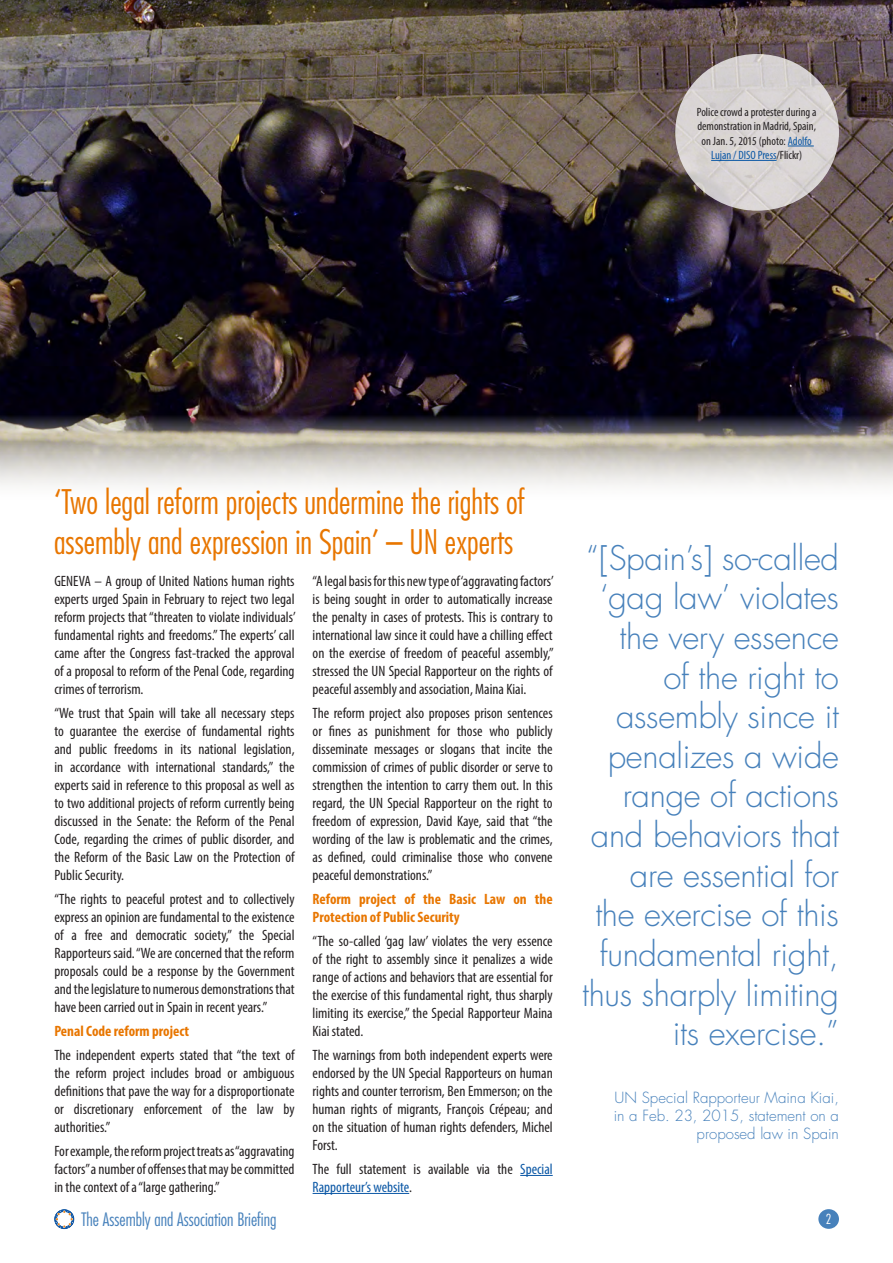
<style>
.page{position:relative;width:893px;height:1263px;background:#fff}
.page>*{position:absolute;margin:0;border:0;box-sizing:border-box;transform-origin:0 0}
.Newsletter_pull_quot{font:300 33px/39.6px "Futura LT";letter-spacing:-.01em;color:#4781bb;text-align:right}
.t1{font:300 condensed 33px/39.6px "Futura LT";color:#e87600}
.t2{font:300 condensed 18px "Futura LT";color:#4781bb}
.Newsletter_text{font:condensed 15px/18px "Myriad Pro";color:#231f20;text-align:justify}
.Newsletter_text-2{font:700 condensed 15px/18px "Myriad Pro";color:#e87600}
.t3{font:300 15px/18px "Futura LT";color:#4781bb;text-align:right}
.t4{font:300 condensed 13.5px "Futura LT";color:#fff}
.UNSR_annual_report_c{font:condensed 12px/14.4px "Myriad Pro";color:#231f20;text-align:center}
.s1{color:#0a57a5}
</style>
<div class="page">
<img style="left:0;top:0;width:893px;height:486px">
<div style="left:818px;top:1209px;width:21px;height:20px;background:#4781bb;border-radius:50%"></div>
<svg style="left:675px;top:54px;width:164px;height:157px;background:#d6d2d2"></svg>
<svg style="left:788px;top:146px;width:26px;height:1px"></svg>
<hr style="left:711px;top:160px;width:66px;height:1px;background:#0a57a5">
<hr style="left:520px;top:1175px;width:33px;height:1px;background:#0a57a5">
<hr style="left:313px;top:1193px;width:96px;height:1px;background:#0a57a5">
<svg style="left:54px;top:1209px;width:20px;height:20px"></svg>
<p class="UNSR_annual_report_c" style="left:697px;top:105px;width:121px">Police crowd a protester during a demonstration in Madrid, Spain, on Jan. 5, 2015 (photo: <span class="s1">Adolfo<br>Lujan / DISO Press</span>/Flickr)</p>
<p class="t1" style="left:54px;top:482px;width:472px">‘Two legal reform projects undermine the rights of assembly and expression in Spain’ – UN experts</p>
<p class="Newsletter_text" style="left:54px;top:572px;width:243px">GENEVA – A group of United Nations human rights experts urged Spain in February to reject two legal reform projects that “threaten to violate individuals’ fundamental rights and freedoms.” The experts’ call came after the Congress fast-tracked the approval of a proposal to reform of the Penal Code, regarding crimes of terrorism.</p>
<p class="Newsletter_text" style="left:54px;top:704px;width:242px">“We trust that Spain will take all necessary steps to guarantee the exercise of fundamental rights and public freedoms in its national legislation, in accordance with international standards,” the experts said in reference to this proposal as well as to two additional projects of reform currently being discussed in the Senate: the Reform of the Penal Code, regarding the crimes of public disorder, and the Reform of the Basic Law on the Protection of Public Security.</p>
<p class="Newsletter_text" style="left:54px;top:890px;width:242px">“The rights to peaceful protest and to collectively express an opinion are fundamental to the existence of a free and democratic society,” the Special Rapporteurs said. “We are concerned that the reform proposals could be a response by the Government and the legislature to numerous demonstrations that have been carried out in Spain in recent years.”</p>
<p class="Newsletter_text-2" style="left:54px;top:1021px;width:136px">Penal Code reform project</p>
<p class="Newsletter_text" style="left:54px;top:1046px;width:242px">The independent experts stated that “the text of the reform project includes broad or ambiguous definitions that pave the way for a disproportionate or discretionary enforcement of the law by authorities.”</p>
<p class="Newsletter_text" style="left:54px;top:1142px;width:242px">For example, the reform project treats as “aggravating factors” a number of offenses that may be committed in the context of a “large gathering.”</p>
<p class="Newsletter_text" style="left:313px;top:572px;width:243px">“A legal basis for this new type of ‘aggravating factors’ is being sought in order to automatically increase the penalty in cases of protests. This is contrary to international law since it could have a chilling effect on the exercise of freedom of peaceful assembly,” stressed the UN Special Rapporteur on the rights of peaceful assembly and association, Maina Kiai.</p>
<p class="Newsletter_text" style="left:313px;top:704px;width:242px">The reform project also proposes prison sentences or fines as punishment for those who publicly disseminate messages or slogans that incite the commission of crimes of public disorder or serve to strengthen the intention to carry them out. In this regard, the UN Special Rapporteur on the right to freedom of expression, David Kaye, said that “the wording of the law is problematic and the crimes, as defined, could criminalise those who convene peaceful demonstrations.”</p>
<p class="Newsletter_text-2" style="left:313px;top:889px;width:242px">Reform project of the Basic Law on the<br>Protection of Public Security</p>
<p class="Newsletter_text" style="left:313px;top:932px;width:242px">“The so-called ‘gag law’ violates the very essence of the right to assembly since it penalizes a wide range of actions and behaviors that are essential for the exercise of this fundamental right, thus sharply limiting its exercise,” the Special Rapporteur Maina Kiai stated.</p>
<p class="Newsletter_text" style="left:313px;top:1046px;width:242px">The warnings from both independent experts were endorsed by the UN Special Rapporteurs on human rights and counter terrorism, Ben Emmerson; on the human rights of migrants, François Crépeau; and on the situation of human rights defenders, Michel Forst.</p>
<p class="Newsletter_text" style="left:313px;top:1160px;width:242px">The full statement is available via the <span class="s1">Special<br>Rapporteur’s website</span>.</p>
<p class="Newsletter_pull_quot" style="left:582px;top:539px;width:258px">“[Spain’s] so-called ‘gag law’ violates the very essence<br>of the right to assembly since it penalizes a wide range of actions and behaviors that are essential for<br>the exercise of this fundamental right, thus sharply limiting its exercise.”</p>
<p class="t3" style="left:615px;top:1089px;width:226px">UN Special Rapporteur Maina Kiai,</p>
<p class="t3" style="left:614px;top:1107px;width:227px">in a Feb. 23, 2015, statement on a proposed law in Spain</p>
<p class="t2" style="left:81px;top:1209px;width:197px">The Assembly and Association Briefing</p>
<p class="t4" style="left:826px;top:1211px;width:7px">2</p>
</div>
